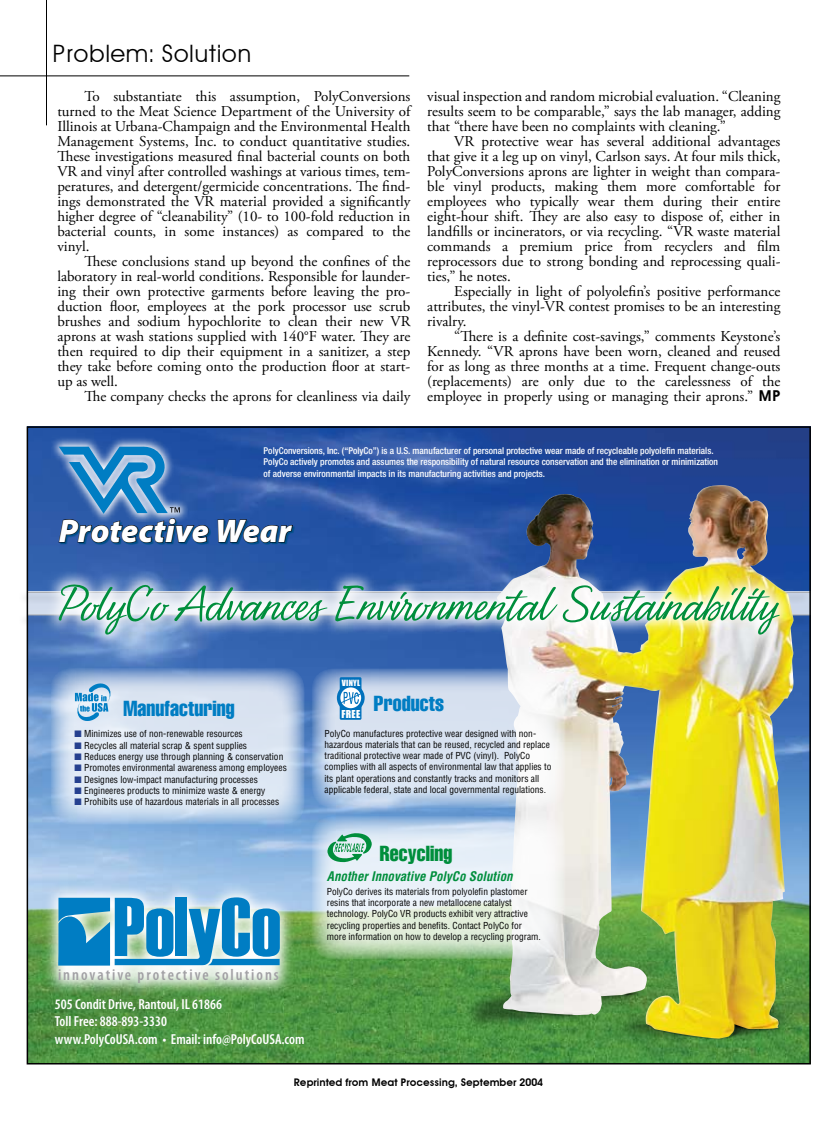
<style>
.page{position:relative;width:837px;height:1121px;background:#fff}
.page>*{position:absolute;margin:0;border:0;box-sizing:border-box;transform-origin:0 0}
.t1{font:italic 900 32.85px "Myriad Pro";color:#fff}
.t2{font:24px "Avant Garde";color:#000}
.t3{font:extra-condensed 21.15px "Helvetica";color:#007dc3}
.t4{font:extra-condensed 21.15px "Helvetica";color:#008e3c}
.t5{font:600 condensed 15.9px "Myriad Pro";letter-spacing:.125em;color:#a1a0a4}
.t6{font:15px/15px "Adobe Garamond Pro";color:#000;text-align:justify}
.t7{font:600 condensed 14.55px/17.4px "Myriad Pro";color:#fff}
.t8{font:italic 700 condensed 12.9px "Helvetica";color:#008e3c}
.t9{font:600 10.5px "Avant Garde";color:#000}
.t10{font:10.05px "Impact";color:#fff}
.t11{font:condensed 9.45px/11.2px "Helvetica";color:#000}
.t12{font:500 condensed 9.45px/11.2px "Helvetica Neue";color:#fff}
.t13{font:7.95px "Impact";letter-spacing:.025em;color:#fff}
.s1{font-family:"Avant Garde";font-weight:600}
.s2{color:#25408f}
</style>
<div class="page">
<hr style="left:46px;top:0;width:1px;height:125px;background:#000">
<hr style="left:0;top:75px;width:409px;height:1px;background:#000">
<img style="left:30px;top:429px;width:778px;height:632px">
<div style="left:15px;top:591px;width:795px;height:13px;background:#000;opacity:.35"></div>
<hr style="left:27px;top:592px;width:783px;height:1px;background:#a7a9ac">
<div style="left:15px;top:613px;width:795px;height:13px;background:#000;opacity:.35"></div>
<hr style="left:27px;top:614px;width:783px;height:1px;background:#a7a9ac">
<svg style="left:41px;top:880px;width:252px;height:115px;background:#aacab8"></svg>
<svg style="left:58px;top:897px;width:222px;height:68px;background:#48a0cd"></svg>
<svg style="left:47px;top:435px;width:141px;height:87px;background:#3561ac"></svg>
<img style="left:460px;top:796px;width:347px;height:254px">
<img style="left:576px;top:486px;width:135px;height:167px">
<svg style="left:51px;top:667px;width:254px;height:157px;background:#c7d7ec"></svg>
<svg style="left:75px;top:683px;width:35px;height:38px"></svg>
<svg style="left:312px;top:816px;width:254px;height:143px"></svg>
<svg style="left:327px;top:833px;width:45px;height:29px"></svg>
<svg style="left:312px;top:668px;width:254px;height:140px;fill:#d8e2f0"></svg>
<div style="left:340px;top:677px;width:21px;height:42px;background:#0071bc"></div>
<div style="left:337px;top:684px;width:28px;height:27px;background:#0071bc;border-radius:50%"></div>
<svg style="left:340px;top:687px;width:21px;height:21px"></svg>
<svg style="left:341px;top:692px;width:20px;height:12px"></svg>
<svg style="left:42px;top:567px;width:750px;height:80px;background:#7690a7"></svg>
<svg style="left:58px;top:446px;width:270px;height:188px;background:#4979af"></svg>
<svg style="left:335px;top:585px;width:445px;height:49px"></svg>
<h2 class="t2" style="left:52px;top:39px;width:202px">Problem: Solution</h2>
<p class="t6" style="left:57px;top:89px;width:355px;text-indent:27px">To substantiate this assumption, PolyConversions turned to the Meat Science Department of the University of Illinois at Urbana-Champaign and the Environmental Health Management Systems, Inc. to conduct quantitative studies.<br>These investigations measured final bacterial counts on both VR and vinyl after controlled washings at various times, tem&shy;peratures, and detergent/germicide concentrations. The find&shy;ings demonstrated the VR material provided a significantly higher degree of “cleanability” (10- to 100-fold reduction in bacterial counts, in some instances) as compared to the vinyl.</p>
<p class="t6" style="left:57px;top:254px;width:355px;text-indent:27px">These conclusions stand up beyond the confines of the laboratory in real-world conditions. Responsible for launder&shy;ing their own protective garments before leaving the pro&shy;duction floor, employees at the pork processor use scrub brushes and sodium hypochlorite to clean their new VR aprons at wash stations supplied with 140°F water. They are then required to dip their equipment in a sanitizer, a step they take before coming onto the production floor at start&shy;up as well.</p>
<p class="t6" style="left:84px;top:389px;width:327px">The company checks the aprons for cleanliness via daily</p>
<p class="t6" style="left:427px;top:89px;width:355px">visual inspection and random microbial evaluation. “Cleaning results seem to be comparable,” says the lab manager, adding that “there have been no complaints with cleaning.”</p>
<p class="t6" style="left:427px;top:134px;width:355px;text-indent:27px">VR protective wear has several additional advantages that give it a leg up on vinyl, Carlson says. At four mils thick, PolyConversions aprons are lighter in weight than compara&shy;ble vinyl products, making them more comfortable for employees who typically wear them during their entire eight-hour shift. They are also easy to dispose of, either in landfills or incinerators, or via recycling. “VR waste material commands a premium price from recyclers and film reprocessors due to strong bonding and reprocessing quali&shy;ties,” he notes.</p>
<p class="t6" style="left:427px;top:284px;width:355px;text-indent:27px">Especially in light of polyolefin’s positive performance attributes, the vinyl-VR contest promises to be an interesting rivalry.</p>
<p class="t6" style="left:427px;top:329px;width:355px;text-indent:27px">“There is a definite cost-savings,” comments Keystone’s Kennedy. “VR aprons have been worn, cleaned and reused for as long as three months at a time. Frequent change-outs (replacements) are only due to the carelessness of the employee in properly using or managing their aprons.” <span class="s1">MP</span></p>
<p class="t12" style="left:264px;top:445px;width:456px">PolyConversions, Inc. (“PolyCo”) is a U.S. manufacturer of personal protective wear made of recycleable polyolefin materials.<br>PolyCo actively promotes and assumes the responsibility of natural resource conservation and the elimination or minimization of adverse environmental impacts in its manufacturing activities and projects.</p>
<h1 class="t1" style="left:59px;top:509px;width:234px">Protective Wear</h1>
<h3 class="t3" style="left:123px;top:696px;width:113px">Manufacturing</h3>
<p class="t11" style="left:75px;top:728px;width:170px"><span class="s2">■</span> Minimizes use of non-renewable resources</p>
<p class="t11" style="left:75px;top:739px;width:174px"><span class="s2">■</span> Recycles all material scrap &amp; spent supplies</p>
<p class="t11" style="left:75px;top:751px;width:210px"><span class="s2">■</span> Reduces energy use through planning &amp; conservation</p>
<p class="t11" style="left:75px;top:762px;width:214px"><span class="s2">■</span> Promotes environmental awareness among employees</p>
<p class="t11" style="left:75px;top:773px;width:185px"><span class="s2">■</span> Designes low-impact manufacturing processes</p>
<p class="t11" style="left:75px;top:784px;width:192px"><span class="s2">■</span> Engineeres products to minimize waste &amp; energy</p>
<p class="t11" style="left:75px;top:796px;width:206px"><span class="s2">■</span> Prohibits use of hazardous materials in all processes</p>
<p class="t5" style="left:58px;top:965px;width:222px">innovative protective solutions</p>
<p class="t7" style="left:55px;top:995px;width:251px">505 Condit Drive, Rantoul, IL 61866<br>Toll Free: 888-893-3330<br>www.PolyCoUSA.com • Email: info@PolyCoUSA.com</p>
<p class="t13" style="left:342px;top:676px;width:20px">VINYL</p>
<p class="t10" style="left:342px;top:706px;width:20px">FREE</p>
<h3 class="t3" style="left:374px;top:691px;width:72px">Products</h3>
<p class="t11" style="left:325px;top:727px;width:228px">PolyCo manufactures protective wear designed with non&shy;hazardous materials that can be reused, recycled and replace traditional protective wear made of PVC (vinyl). PolyCo complies with all aspects of environmental law that applies to its plant operations and constantly tracks and monitors all applicable federal, state and local governmental regulations.</p>
<h3 class="t4" style="left:380px;top:841px;width:74px">Recycling</h3>
<p class="t8" style="left:327px;top:868px;width:187px">Another Innovative PolyCo Solution</p>
<p class="t11" style="left:327px;top:885px;width:215px">PolyCo derives its materials from polyolefin plastomer resins that incorporate a new metallocene catalyst technology. PolyCo VR products exhibit very attractive recycling properties and benefits. Contact PolyCo for more information on how to develop a recycling program.</p>
<p class="t9" style="left:294px;top:1075px;width:251px">Reprinted from Meat Processing, September 2004</p>
</div>
